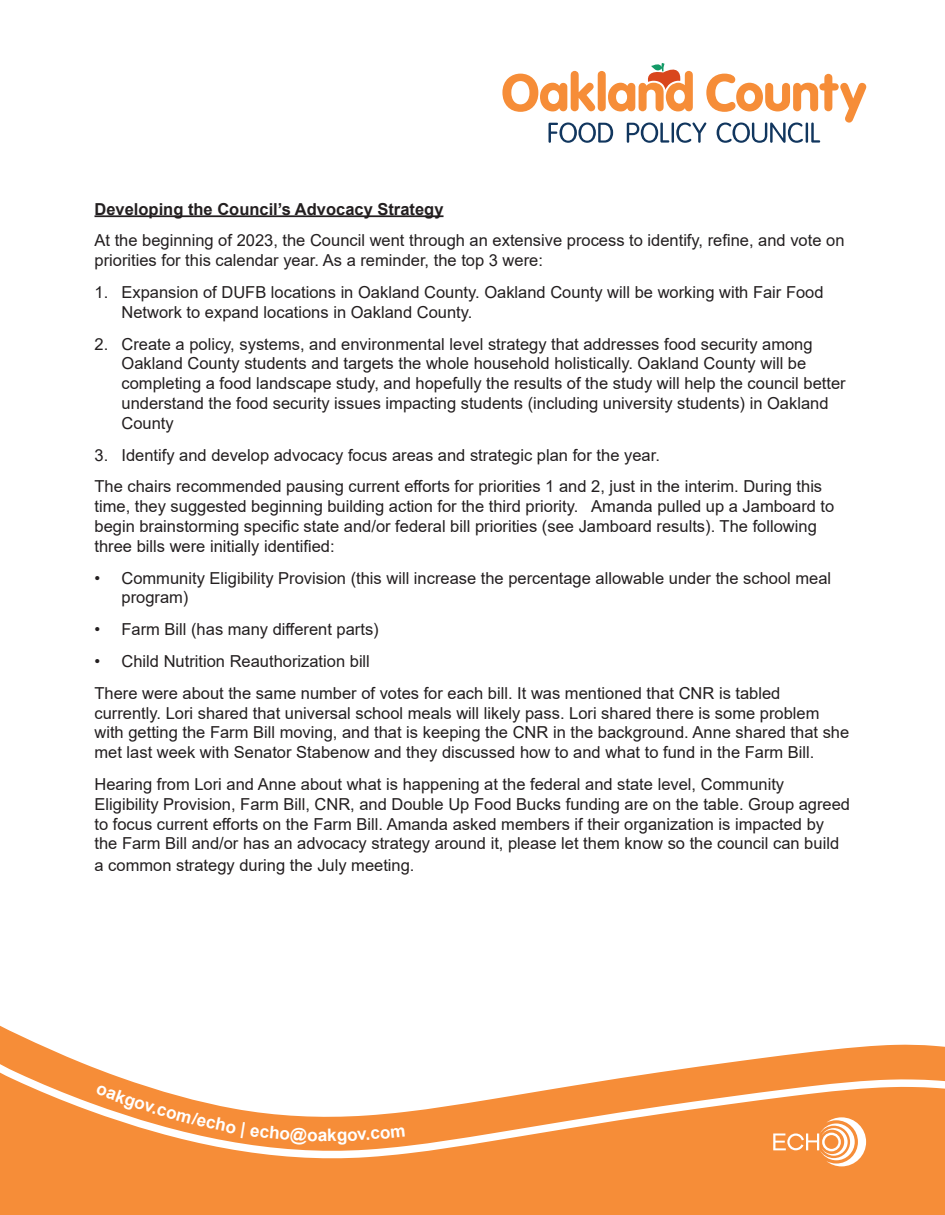
<style>
.page{position:relative;width:945px;height:1215px;background:#fff}
.page>*{position:absolute;margin:0;border:0;box-sizing:border-box;transform-origin:0 0}
.t1{font:700 17.25px "Arial";color:#fff}
.t2{font:16.5px/19.8px "Arial";color:#231f20}
.t3{font:700 16.5px "Arial";color:#231f20}
</style>
<div class="page">
<div style="left:0;top:1025px;width:945px;height:190px;background:#f68d38"></div>
<svg style="left:0;top:1027px;width:945px;height:133px"></svg>
<svg style="left:773px;top:1117px;width:93px;height:49px"></svg>
<div style="left:822px;top:1133px;width:19px;height:18px;border:2px solid #fff;border-radius:50%"></div>
<hr style="left:94px;top:215px;width:350px;height:2px;background:#231f20">
<svg style="left:502px;top:63px;width:364px;height:80px"></svg>
<svg style="left:96px;top:1085px;width:221px;height:59px"></svg>
<svg style="left:338px;top:1127px;width:67px;height:18px"></svg>
<p class="t3" style="left:94px;top:197px;width:351px">Developing the Council’s Advocacy Strategy</p>
<p class="t2" style="left:94px;top:231px;width:752px">At the beginning of 2023, the Council went through an extensive process to identify, refine, and vote on priorities for this calendar year. As a reminder, the top 3 were:</p>
<p class="t2" style="left:122px;top:282px;width:704px;text-indent:-27px">1. Expansion of DUFB locations in Oakland County. Oakland County will be working with Fair Food<br>Network to expand locations in Oakland County.</p>
<p class="t2" style="left:122px;top:334px;width:726px;text-indent:-27px">2. Create a policy, systems, and environmental level strategy that addresses food security among Oakland County students and targets the whole household holistically. Oakland County will be completing a food landscape study, and hopefully the results of the study will help the council better understand the food security issues impacting students (including university students) in Oakland County</p>
<p class="t2" style="left:94px;top:445px;width:567px">3. Identify and develop advocacy focus areas and strategic plan for the year.</p>
<p class="t2" style="left:94px;top:477px;width:741px">The chairs recommended pausing current efforts for priorities 1 and 2, just in the interim. During this time, they suggested beginning building action for the third priority. Amanda pulled up a Jamboard to begin brainstorming specific state and/or federal bill priorities (see Jamboard results). The following three bills were initially identified:</p>
<p class="t2" style="left:122px;top:568px;width:711px;text-indent:-27px">• Community Eligibility Provision (this will increase the percentage allowable under the school meal program)</p>
<p class="t2" style="left:94px;top:619px;width:286px">• Farm Bill (has many different parts)</p>
<p class="t2" style="left:94px;top:651px;width:277px">• Child Nutrition Reauthorization bill</p>
<p class="t2" style="left:94px;top:683px;width:756px">There were about the same number of votes for each bill. It was mentioned that CNR is tabled currently. Lori shared that universal school meals will likely pass. Lori shared there is some problem with getting the Farm Bill moving, and that is keeping the CNR in the background. Anne shared that she met last week with Senator Stabenow and they discussed how to and what to fund in the Farm Bill.</p>
<p class="t2" style="left:94px;top:774px;width:757px">Hearing from Lori and Anne about what is happening at the federal and state level, Community Eligibility Provision, Farm Bill, CNR, and Double Up Food Bucks funding are on the table. Group agreed to focus current efforts on the Farm Bill. Amanda asked members if their organization is impacted by the Farm Bill and/or has an advocacy strategy around it, please let them know so the council can build</p>
<p class="t2" style="left:94px;top:855px;width:322px">a common strategy during the July meeting.</p>
<p class="t1" style="left:318px;top:1123px;width:21px">ak</p>
</div>
